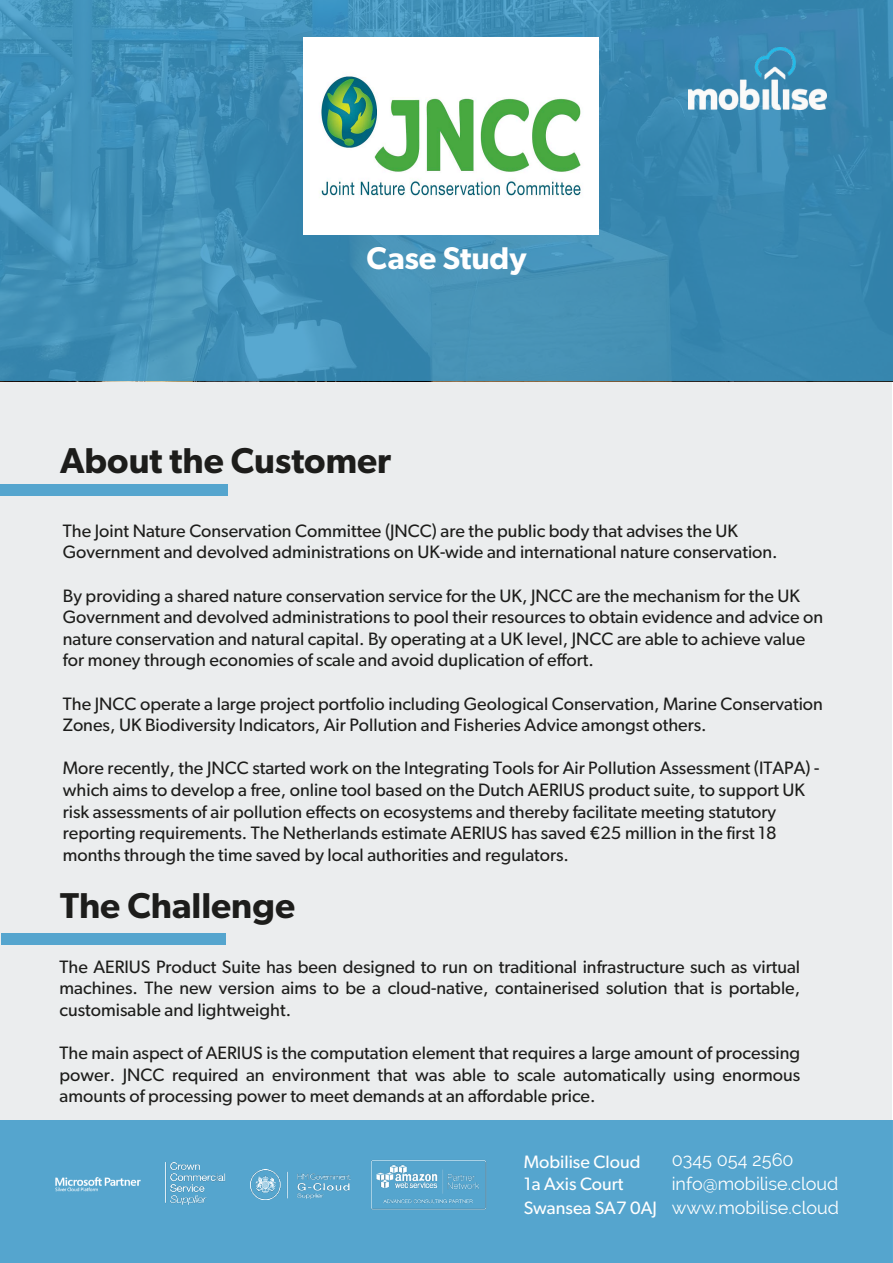
<style>
.page{position:relative;width:893px;height:1263px;background:#fff}
.page>*{position:absolute;margin:0;border:0;box-sizing:border-box;transform-origin:0 0}
.t1{font:600 36px "Gibson";color:#1d1d1b}
.t2{font:600 31.5px "Gibson";color:#fff}
.t3{font:18px/21.6px "Gibson";color:#1d1d1b}
.t4{font:18px/24px "Raleway";color:#fff}
.t5{font:18px/23.2px "Gibson";color:#fff}
</style>
<div class="page">
<div style="left:1px;top:1px;width:891px;height:1261px;background:#ebedee"></div>
<div style="left:0;top:1121px;width:893px;height:142px;background:#55a5ce"></div>
<svg style="left:0;top:0;width:893px;height:381px;background:#3e8db4"></svg>
<div style="left:0;top:485px;width:227px;height:11px;background:#55a5ce"></div>
<img style="left:55px;top:1177px;width:86px;height:15px">
<img style="left:165px;top:1162px;width:61px;height:43px">
<img style="left:250px;top:1169px;width:101px;height:30px">
<img style="left:371px;top:1160px;width:116px;height:50px">
<img style="left:688px;top:48px;width:139px;height:61px">
<div style="left:1px;top:933px;width:225px;height:11px;background:#55a5ce"></div>
<img style="left:303px;top:38px;width:295px;height:197px">
<h2 class="t2" style="left:366px;top:239px;width:162px">Case Study</h2>
<h1 class="t1" style="left:60px;top:439px;width:333px">About the Customer</h1>
<p class="t3" style="left:63px;top:519px;width:716px">The Joint Nature Conservation Committee (JNCC) are the public body that advises the UK<br>Government and devolved administrations on UK-wide and international nature conservation.</p>
<p class="t3" style="left:63px;top:584px;width:762px">By providing a shared nature conservation service for the UK, JNCC are the mechanism for the UK Government and devolved administrations to pool their resources to obtain evidence and advice on nature conservation and natural capital. By operating at a UK level, JNCC are able to achieve value for money through economies of scale and avoid duplication of effort.</p>
<p class="t3" style="left:63px;top:692px;width:762px">The JNCC operate a large project portfolio including Geological Conservation, Marine Conservation<br>Zones, UK Biodiversity Indicators, Air Pollution and Fisheries Advice amongst others.</p>
<p class="t3" style="left:63px;top:757px;width:758px">More recently, the JNCC started work on the Integrating Tools for Air Pollution Assessment (ITAPA) - which aims to develop a free, online tool based on the Dutch AERIUS product suite, to support UK risk assessments of air pollution effects on ecosystems and thereby facilitate meeting statutory reporting requirements. The Netherlands estimate AERIUS has saved €25 million in the first 18 months through the time saved by local authorities and regulators.</p>
<h1 class="t1" style="left:60px;top:884px;width:236px">The Challenge</h1>
<p class="t3" style="left:60px;top:955px;width:742px;text-align:justify">The AERIUS Product Suite has been designed to run on traditional infrastructure such as virtual machines. The new version aims to be a cloud-native, containerised solution that is portable, customisable and lightweight.</p>
<p class="t3" style="left:60px;top:1042px;width:742px;text-align:justify">The main aspect of AERIUS is the computation element that requires a large amount of processing power. JNCC required an environment that was able to scale automatically using enormous amounts of processing power to meet demands at an affordable price.</p>
<p class="t5" style="left:524px;top:1149px;width:135px">Mobilise Cloud<br>1a Axis Court<br>Swansea SA7 0AJ</p>
<p class="t4" style="left:672px;top:1148px;width:169px">0345 054 2560 info@mobilise.cloud www.mobilise.cloud</p>
</div>
